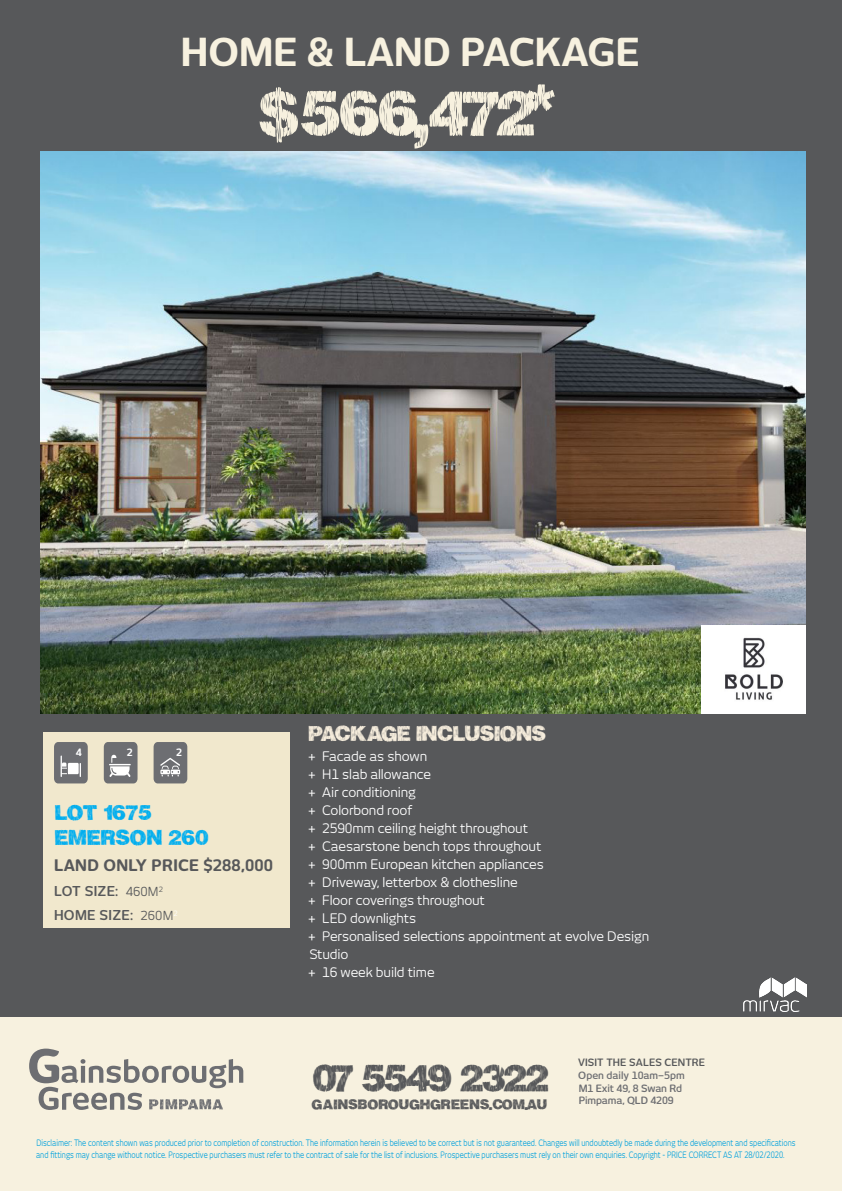
<style>
.page{position:relative;width:842px;height:1191px;background:#57585a}
.page>*{position:absolute;margin:0;border:0;box-sizing:border-box;transform-origin:0 0}
.t1{font:64px "Fall Harvest";letter-spacing:-.02em;color:#f7f1df}
.t2{font:38.2px "Fall Harvest";letter-spacing:-.035em;color:#57585a}
.NEW_BULLETS{font:700 38px "New June";color:#f7f1df}
.t3{font:21.3px "Fall Harvest";letter-spacing:.02em;color:#f7eedd}
.t4{font:21.3px "Fall Harvest";letter-spacing:.025em;color:#00aeef}
.NEW_BULLETS-2{font:700 15.7px "New June";letter-spacing:.02em;color:#57585a}
.t5{font:14px "Fall Harvest";letter-spacing:.045em;color:#57585a}
.NEW_BULLETS-3{font:600 13.4px "New June";letter-spacing:.02em;color:#57585a}
.NEW_BULLETS-4{font:13px/18px "New June";letter-spacing:-.01em;color:#fff}
.NEW_BULLETS-5{font:700 10.1px "New June";color:#fff}
.NEW_BULLETS-6{font:600 10px "New June";letter-spacing:-.01em;color:#6d6e72}
.NEW_BULLETS-7{font:600 10px "New June";letter-spacing:.01em;color:#57585a}
.NEW_BULLETS-8{font:700 10px "New June";color:#fff}
.NEW_BULLETS-9{font:8.8px/12px "New June";color:#00a1dd;scale:.8 1}
.s1{font-weight:400;font-size:12.3px}
</style>
<div class="page">
<img style="left:41px;top:151px;width:765px;height:562px">
<img style="left:701px;top:625px;width:105px;height:88px">
<div style="left:44px;top:732px;width:246px;height:195px;background:#f1e8cd"></div>
<svg style="left:54px;top:742px;width:34px;height:41px"></svg>
<svg style="left:104px;top:742px;width:34px;height:41px"></svg>
<svg style="left:154px;top:742px;width:33px;height:41px"></svg>
<div style="left:0;top:1017px;width:842px;height:174px;background:#f7f1df"></div>
<svg style="left:29px;top:1048px;width:214px;height:62px"></svg>
<img style="left:744px;top:977px;width:62px;height:34px">
<p class="NEW_BULLETS" style="left:181px;top:29px;width:460px">HOME &amp; LAND PACKAGE</p>
<p class="t1" style="left:259px;top:78px;width:297px">$566,472*</p>
<p class="NEW_BULLETS-5" style="left:76px;top:746px;width:7px">4</p>
<p class="NEW_BULLETS-8" style="left:127px;top:746px;width:7px">2</p>
<p class="NEW_BULLETS-5" style="left:176px;top:746px;width:7px">2</p>
<p class="t4" style="left:55px;top:800px;width:98px">LOT 1675</p>
<p class="t4" style="left:55px;top:826px;width:155px">EMERSON 260</p>
<p class="NEW_BULLETS-2" style="left:54px;top:855px;width:221px">LAND ONLY PRICE $288,000</p>
<p class="NEW_BULLETS-3" style="left:54px;top:883px;width:110px">LOT SIZE: <span class="s1">460M</span><sup>2</sup></p>
<p class="NEW_BULLETS-3" style="left:54px;top:907px;width:125px">HOME SIZE: <span class="s1">260M</span><sup>2</sup></p>
<p class="t3" style="left:309px;top:722px;width:238px">PACKAGE INCLUSIONS</p>
<p class="NEW_BULLETS-4" style="left:308px;top:747px;width:121px">+ Facade as shown</p>
<p class="NEW_BULLETS-4" style="left:308px;top:765px;width:124px">+ H1 slab allowance</p>
<p class="NEW_BULLETS-4" style="left:308px;top:783px;width:109px">+ Air conditioning</p>
<p class="NEW_BULLETS-4" style="left:308px;top:801px;width:105px">+ Colorbond roof</p>
<p class="NEW_BULLETS-4" style="left:308px;top:819px;width:221px">+ 2590mm ceiling height throughout</p>
<p class="NEW_BULLETS-4" style="left:308px;top:837px;width:235px">+ Caesarstone bench tops throughout</p>
<p class="NEW_BULLETS-4" style="left:308px;top:855px;width:237px">+ 900mm European kitchen appliances</p>
<p class="NEW_BULLETS-4" style="left:308px;top:873px;width:211px">+ Driveway, letterbox &amp; clothesline</p>
<p class="NEW_BULLETS-4" style="left:308px;top:891px;width:178px">+ Floor coverings throughout</p>
<p class="NEW_BULLETS-4" style="left:308px;top:909px;width:109px">+ LED downlights</p>
<p class="NEW_BULLETS-4" style="left:308px;top:927px;width:343px">+ Personalised selections appointment at evolve Design<br>Studio</p>
<p class="NEW_BULLETS-4" style="left:308px;top:963px;width:128px">+ 16 week build time</p>
<p class="NEW_BULLETS-7" style="left:578px;top:1056px;width:128px">VISIT THE SALES CENTRE</p>
<p class="NEW_BULLETS-6" style="left:578px;top:1070px;width:108px">Open daily 10am–5pm</p>
<p class="NEW_BULLETS-6" style="left:579px;top:1082px;width:105px">M1 Exit 49, 8 Swan Rd</p>
<p class="NEW_BULLETS-6" style="left:579px;top:1094px;width:97px">Pimpama, QLD 4209</p>
<p class="t2" style="left:313px;top:1057px;width:236px">07 5549 2322</p>
<p class="t5" style="left:312px;top:1097px;width:236px">GAINSBOROUGHGREENS.COM.AU</p>
<p class="NEW_BULLETS-9" style="left:36px;top:1136px;width:951px">Disclaimer: The content shown was produced prior to completion of construction. The information herein is believed to be correct but is not guaranteed. Changes will undoubtedly be made during the development and specifications and fittings may change without notice. Prospective purchasers must refer to the contract of sale for the list of inclusions. Prospective purchasers must rely on their own enquiries. Copyright - PRICE CORRECT AS AT 28/02/2020.</p>
</div>
